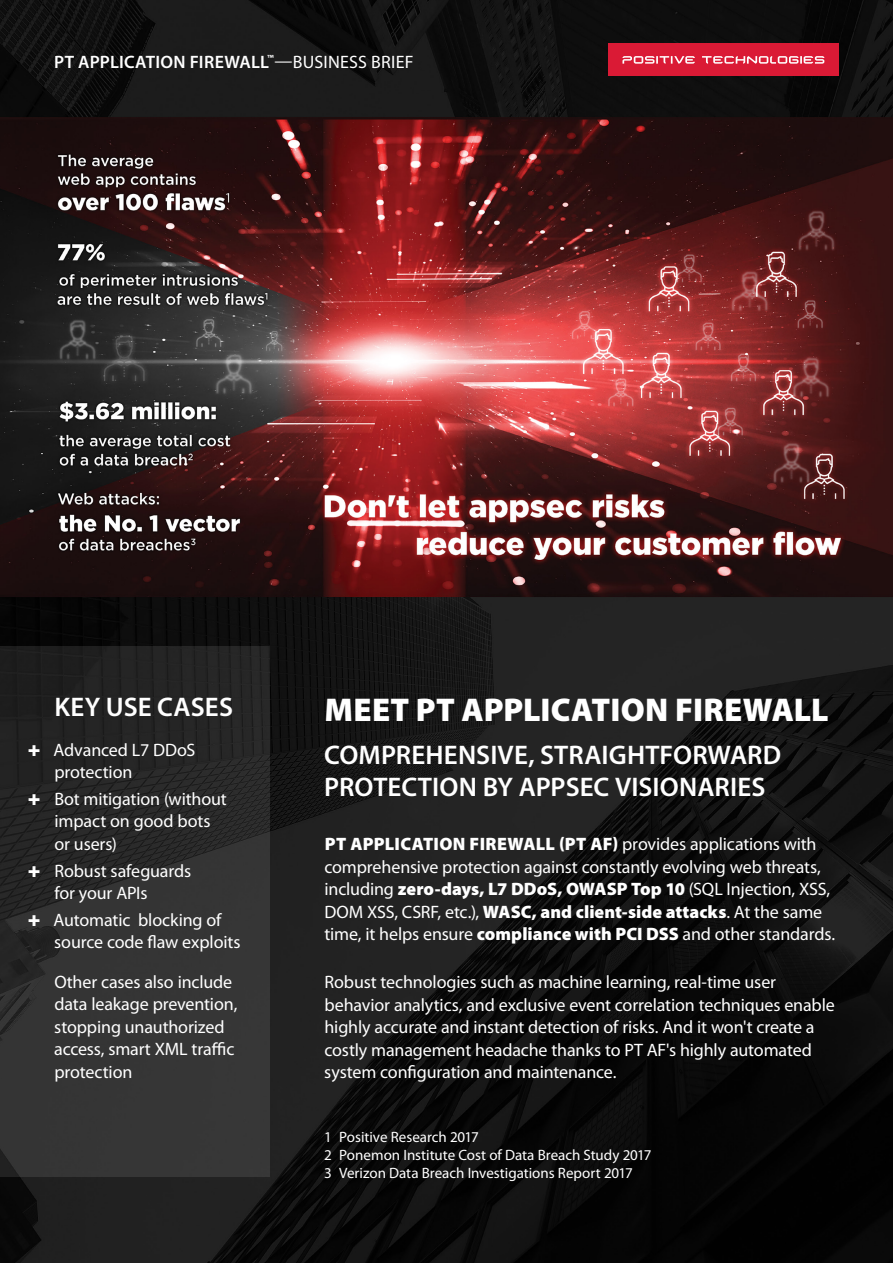
<style>
.page{position:relative;width:893px;height:1263px;background:#fff}
.page>*{position:absolute;margin:0;border:0;box-sizing:border-box;transform-origin:0 0}
.t1{font:900 33px "Myriad Pro";letter-spacing:.005em;color:#fff}
.t2{font:600 27px/31px "Myriad Pro";letter-spacing:.005em;color:#fff}
.t3{font:18px/22.5px "Myriad Pro";letter-spacing:-.01em;color:#fff}
.t4{font:600 18px "Myriad Pro";letter-spacing:.01em;color:#fff}
.t5{font:15px/18px "Myriad Pro";color:#fff}
.s1{font-weight:400}
.s2{font-weight:900}
</style>
<div class="page">
<img style="left:0;top:0;width:893px;height:1263px">
<div style="left:0;top:646px;width:270px;height:531px;background:linear-gradient(to bottom,#212121,#3a3a3a)"></div>
<div style="left:608px;top:43px;width:231px;height:33px;background:#da1a35"></div>
<svg style="left:622px;top:56px;width:202px;height:8px"></svg>
<svg style="left:29px;top:745px;width:11px;height:11px"></svg>
<svg style="left:29px;top:794px;width:11px;height:11px"></svg>
<svg style="left:29px;top:866px;width:11px;height:11px"></svg>
<svg style="left:29px;top:915px;width:11px;height:11px"></svg>
<p class="t4" style="left:54px;top:52px;width:361px">PT APPLICATION FIREWALL<sup>™</sup><span class="s1">—BUSINESS BRIEF</span></p>
<h2 class="t2" style="left:55px;top:692px;width:180px">KEY USE CASES</h2>
<p class="t3" style="left:53px;top:739px;width:143px">Advanced L7 DDoS protection</p>
<p class="t3" style="left:54px;top:788px;width:174px">Bot mitigation (without impact on good bots or users)</p>
<p class="t3" style="left:54px;top:860px;width:138px">Robust safeguards for your APIs</p>
<p class="t3" style="left:53px;top:909px;width:189px">Automatic blocking of source code flaw exploits</p>
<p class="t3" style="left:54px;top:971px;width:185px">Other cases also include data leakage prevention, stopping unauthorized access, smart XML traffic protection</p>
<h1 class="t1" style="left:324px;top:691px;width:506px">MEET PT APPLICATION FIREWALL</h1>
<h2 class="t2" style="left:324px;top:740px;width:458px">COMPREHENSIVE, STRAIGHTFORWARD<br>PROTECTION BY APPSEC VISIONARIES</h2>
<p class="t3" style="left:324px;top:833px;width:512px"><span class="s2">PT APPLICATION FIREWALL (PT AF)</span> provides applications with comprehensive protection against constantly evolving web threats, including <span class="s2">zero-days, L7 DDoS, OWASP Top 10</span> (SQL Injection, XSS, DOM XSS, CSRF, etc.), <span class="s2">WASC, and client-side attacks</span>. At the same time, it helps ensure <span class="s2">compliance with PCI DSS</span> and other standards.</p>
<p class="t3" style="left:324px;top:971px;width:512px">Robust technologies such as machine learning, real-time user behavior analytics, and exclusive event correlation techniques enable highly accurate and instant detection of risks. And it won't create a costly management headache thanks to PT AF's highly automated system configuration and maintenance.</p>
<p class="t5" style="left:324px;top:1128px;width:329px">1 Positive Research 2017<br>2 Ponemon Institute Cost of Data Breach Study 2017<br>3 Verizon Data Breach Investigations Report 2017</p>
</div>
